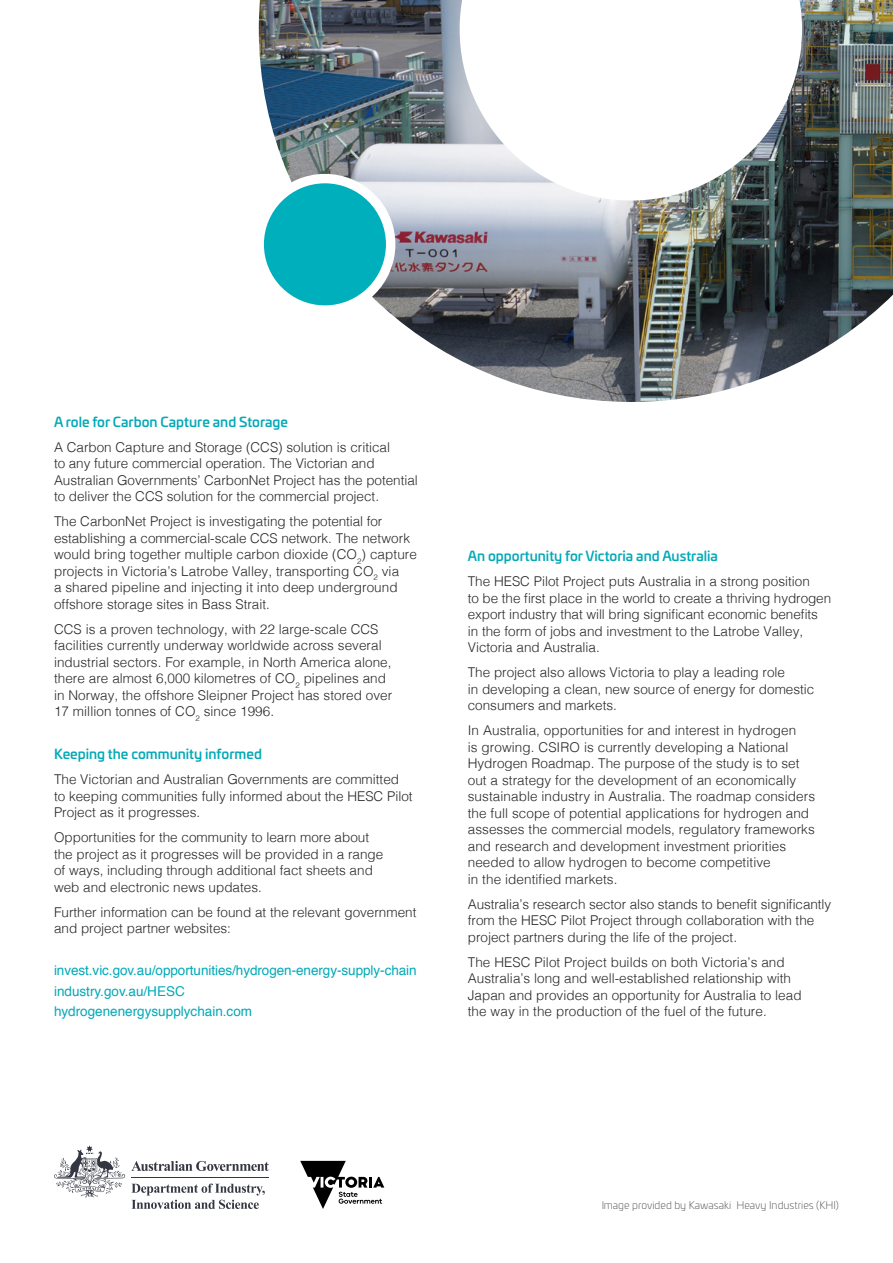
<style>
.page{position:relative;width:893px;height:1263px;background:#fff}
.page>*{position:absolute;margin:0;border:0;box-sizing:border-box;transform-origin:0 0}
.t1{font:300 13.5px/16.5px "Helvetica";color:#292829}
.t2{font:13.5px/20.7px "Helvetica";letter-spacing:-.005em;color:#00a9b7}
.t3{font:500 13.5px "Univia Pro";color:#00a9b7}
.t4{font:300 10.5px "Univia Pro";color:#292829}
</style>
<div class="page">
<img style="left:258px;top:0;width:635px;height:402px">
<svg style="left:261px;top:181px;width:127px;height:127px"></svg>
<div style="left:254px;top:174px;width:141px;height:141px;border:14px solid #fff;border-radius:50%"></div>
<div style="left:264px;top:183px;width:122px;height:122px;background:#00afbc;border-radius:50%"></div>
<svg style="left:460px;top:0;width:342px;height:201px"></svg>
<svg style="left:131px;top:1161px;width:138px;height:10px"></svg>
<svg style="left:54px;top:1145px;width:71px;height:52px"></svg>
<hr style="left:131px;top:1177px;width:138px;height:1px;background:#343741">
<svg style="left:131px;top:1183px;width:134px;height:26px"></svg>
<svg style="left:300px;top:1161px;width:84px;height:48px"></svg>
<p class="t3" style="left:54px;top:411px;width:236px">A role for Carbon Capture and Storage</p>
<p class="t1" style="left:54px;top:438px;width:365px">A Carbon Capture and Storage (CCS) solution is critical<br>to any future commercial operation. The Victorian and Australian Governments’ CarbonNet Project has the potential to deliver the CCS solution for the commercial project.</p>
<p class="t1" style="left:54px;top:512px;width:365px">The CarbonNet Project is investigating the potential for establishing a commercial-scale CCS network. The network would bring together multiple carbon dioxide (CO<sub>2</sub>) capture projects in Victoria’s Latrobe Valley, transporting CO<sub>2</sub> via<br>a shared pipeline and injecting it into deep underground offshore storage sites in Bass Strait.</p>
<p class="t1" style="left:54px;top:620px;width:340px">CCS is a proven technology, with 22 large-scale CCS facilities currently underway worldwide across several industrial sectors. For example, in North America alone, there are almost 6,000 kilometres of CO<sub>2</sub> pipelines and in Norway, the offshore Sleipner Project has stored over 17 million tonnes of CO<sub>2</sub> since 1996.</p>
<p class="t3" style="left:54px;top:744px;width:209px">Keeping the community informed</p>
<p class="t1" style="left:54px;top:770px;width:360px">The Victorian and Australian Governments are committed to keeping communities fully informed about the HESC Pilot<br>Project as it progresses.</p>
<p class="t1" style="left:54px;top:828px;width:331px">Opportunities for the community to learn more about the project as it progresses will be provided in a range of ways, including through additional fact sheets and web and electronic news updates.</p>
<p class="t1" style="left:54px;top:903px;width:364px">Further information can be found at the relevant government and project partner websites:</p>
<p class="t2" style="left:54px;top:960px;width:364px">invest.vic.gov.au/opportunities/hydrogen-energy-supply-chain industry.gov.au/HESC<br>hydrogenenergysupplychain.com</p>
<p class="t3" style="left:468px;top:546px;width:252px">An opportunity for Victoria and Australia</p>
<p class="t1" style="left:468px;top:572px;width:365px">The HESC Pilot Project puts Australia in a strong position<br>to be the first place in the world to create a thriving hydrogen export industry that will bring significant economic benefits in the form of jobs and investment to the Latrobe Valley, Victoria and Australia.</p>
<p class="t1" style="left:468px;top:663px;width:348px">The project also allows Victoria to play a leading role<br>in developing a clean, new source of energy for domestic consumers and markets.</p>
<p class="t1" style="left:468px;top:721px;width:349px">In Australia, opportunities for and interest in hydrogen<br>is growing. CSIRO is currently developing a National Hydrogen Roadmap. The purpose of the study is to set out a strategy for the development of an economically sustainable industry in Australia. The roadmap considers the full scope of potential applications for hydrogen and assesses the commercial models, regulatory frameworks and research and development investment priorities needed to allow hydrogen to become competitive<br>in the identified markets.</p>
<p class="t1" style="left:468px;top:895px;width:365px">Australia’s research sector also stands to benefit significantly from the HESC Pilot Project through collaboration with the project partners during the life of the project.</p>
<p class="t1" style="left:468px;top:953px;width:335px">The HESC Pilot Project builds on both Victoria’s and Australia’s long and well-established relationship with Japan and provides an opportunity for Australia to lead the way in the production of the fuel of the future.</p>
<p class="t4" style="left:601px;top:1197px;width:239px">Image provided by Kawasaki Heavy Industries (KHI)</p>
</div>
